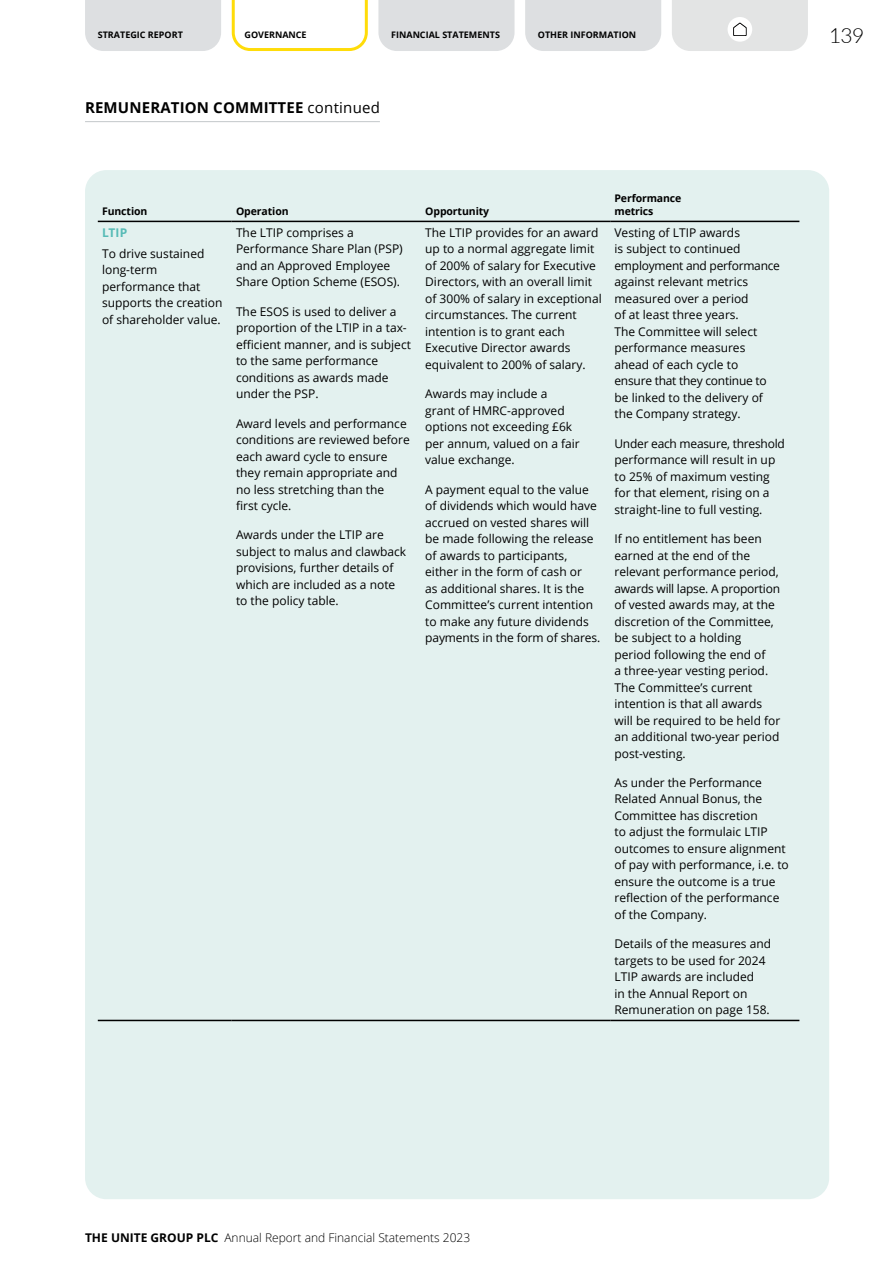
<style>
.page{position:relative;width:893px;height:1263px;background:#fff}
.page>*{position:absolute;margin:0;border:0;box-sizing:border-box;transform-origin:0 0}
.t1{font:300 21px "Lato";color:#000}
.t2{font:700 15px "Open Sans";letter-spacing:.01em;color:#000}
.t3{font:12px/16.5px "Open Sans";color:#000}
.t4{font:300 12px "Open Sans";color:#000}
.t5{font:700 12px "Open Sans";color:#57bbb6}
.t6{font:700 10.5px/13.5px "Open Sans";letter-spacing:-.01em;color:#000}
.t7{font:700 9px "Open Sans";color:#000}
.s1{font-weight:400}
.s2{font-weight:700}
</style>
<div class="page">
<div style="left:85px;top:170px;width:744px;height:1029px;background:#e3f1ef;border-radius:21px"></div>
<hr style="left:85px;top:121px;width:295px;height:1px;background:#c3c7ca">
<hr style="left:98px;top:221px;width:134px;height:1px;background:#000">
<hr style="left:232px;top:221px;width:189px;height:1px;background:#000">
<hr style="left:421px;top:221px;width:189px;height:1px;background:#000">
<hr style="left:610px;top:221px;width:189px;height:1px;background:#000">
<hr style="left:98px;top:1020px;width:134px;height:1px;background:#000">
<hr style="left:232px;top:1020px;width:189px;height:1px;background:#000">
<hr style="left:421px;top:1020px;width:189px;height:1px;background:#000">
<hr style="left:610px;top:1020px;width:189px;height:1px;background:#000">
<svg style="left:672px;top:0;width:136px;height:51px"></svg>
<svg style="left:231px;top:0;width:137px;height:51px"></svg>
<div style="left:85px;top:0;width:136px;height:51px;background:#dddfe1"></div>
<div style="left:378px;top:0;width:137px;height:51px;background:#dddfe1"></div>
<div style="left:525px;top:0;width:136px;height:51px;background:#dddfe1"></div>
<p class="t7" style="left:98px;top:29px;width:87px">STRATEGIC REPORT</p>
<p class="t7" style="left:244px;top:29px;width:64px">GOVERNANCE</p>
<p class="t7" style="left:391px;top:29px;width:110px">FINANCIAL STATEMENTS</p>
<p class="t7" style="left:538px;top:29px;width:100px">OTHER INFORMATION</p>
<p class="t2" style="left:85px;top:97px;width:296px">REMUNERATION COMMITTEE <span class="s1">continued</span></p>
<p class="t6" style="left:102px;top:204px;width:47px">Function</p>
<p class="t6" style="left:236px;top:204px;width:54px">Operation</p>
<p class="t6" style="left:425px;top:204px;width:65px">Opportunity</p>
<p class="t6" style="left:614px;top:191px;width:69px">Performance metrics</p>
<p class="t5" style="left:102px;top:224px;width:27px">LTIP</p>
<p class="t3" style="left:102px;top:245px;width:122px">To drive sustained long-term performance that supports the creation of shareholder value.</p>
<p class="t3" style="left:236px;top:224px;width:168px">The LTIP comprises a<br>Performance Share Plan (PSP) and an Approved Employee<br>Share Option Scheme (ESOS).</p>
<p class="t3" style="left:236px;top:303px;width:176px">The ESOS is used to deliver a proportion of the LTIP in a tax&shy;efficient manner, and is subject to the same performance conditions as awards made under the PSP.</p>
<p class="t3" style="left:236px;top:415px;width:175px">Award levels and performance conditions are reviewed before each award cycle to ensure they remain appropriate and no less stretching than the<br>first cycle.</p>
<p class="t3" style="left:236px;top:526px;width:172px">Awards under the LTIP are subject to malus and clawback provisions, further details of which are included as a note to the policy table.</p>
<p class="t3" style="left:425px;top:224px;width:178px">The LTIP provides for an award up to a normal aggregate limit of 200% of salary for Executive<br>Directors, with an overall limit of 300% of salary in exceptional circumstances. The current intention is to grant each<br>Executive Director awards equivalent to 200% of salary.</p>
<p class="t3" style="left:425px;top:385px;width:156px">Awards may include a grant of HMRC-approved options not exceeding £6k per annum, valued on a fair value exchange.</p>
<p class="t3" style="left:425px;top:481px;width:177px">A payment equal to the value of dividends which would have accrued on vested shares will be made following the release of awards to participants, either in the form of cash or<br>as additional shares. It is the<br>Committee’s current intention to make any future dividends payments in the form of shares.</p>
<p class="t3" style="left:614px;top:224px;width:167px">Vesting of LTIP awards<br>is subject to continued employment and performance against relevant metrics measured over a period<br>of at least three years.<br>The Committee will select performance measures ahead of each cycle to<br>ensure that they continue to be linked to the delivery of the Company strategy.</p>
<p class="t3" style="left:614px;top:435px;width:172px">Under each measure, threshold performance will result in up to 25% of maximum vesting for that element, rising on a straight-line to full vesting.</p>
<p class="t3" style="left:614px;top:530px;width:167px">If no entitlement has been earned at the end of the relevant performance period, awards will lapse. A proportion of vested awards may, at the discretion of the Committee, be subject to a holding period following the end of<br>a three-year vesting period.<br>The Committee’s current intention is that all awards will be required to be held for an additional two-year period post-vesting.</p>
<p class="t3" style="left:614px;top:774px;width:176px">As under the Performance<br>Related Annual Bonus, the<br>Committee has discretion<br>to adjust the formulaic LTIP outcomes to ensure alignment of pay with performance, i.e. to ensure the outcome is a true reflection of the performance of the Company.</p>
<p class="t3" style="left:614px;top:935px;width:158px">Details of the measures and targets to be used for 2024<br>LTIP awards are included<br>in the Annual Report on<br>Remuneration on page 158.</p>
<h1 class="t1" style="left:829px;top:20px;width:37px">139</h1>
<p class="t4" style="left:85px;top:1229px;width:387px"><span class="s2">THE UNITE GROUP PLC</span> Annual Report and Financial Statements 2023</p>
</div>
